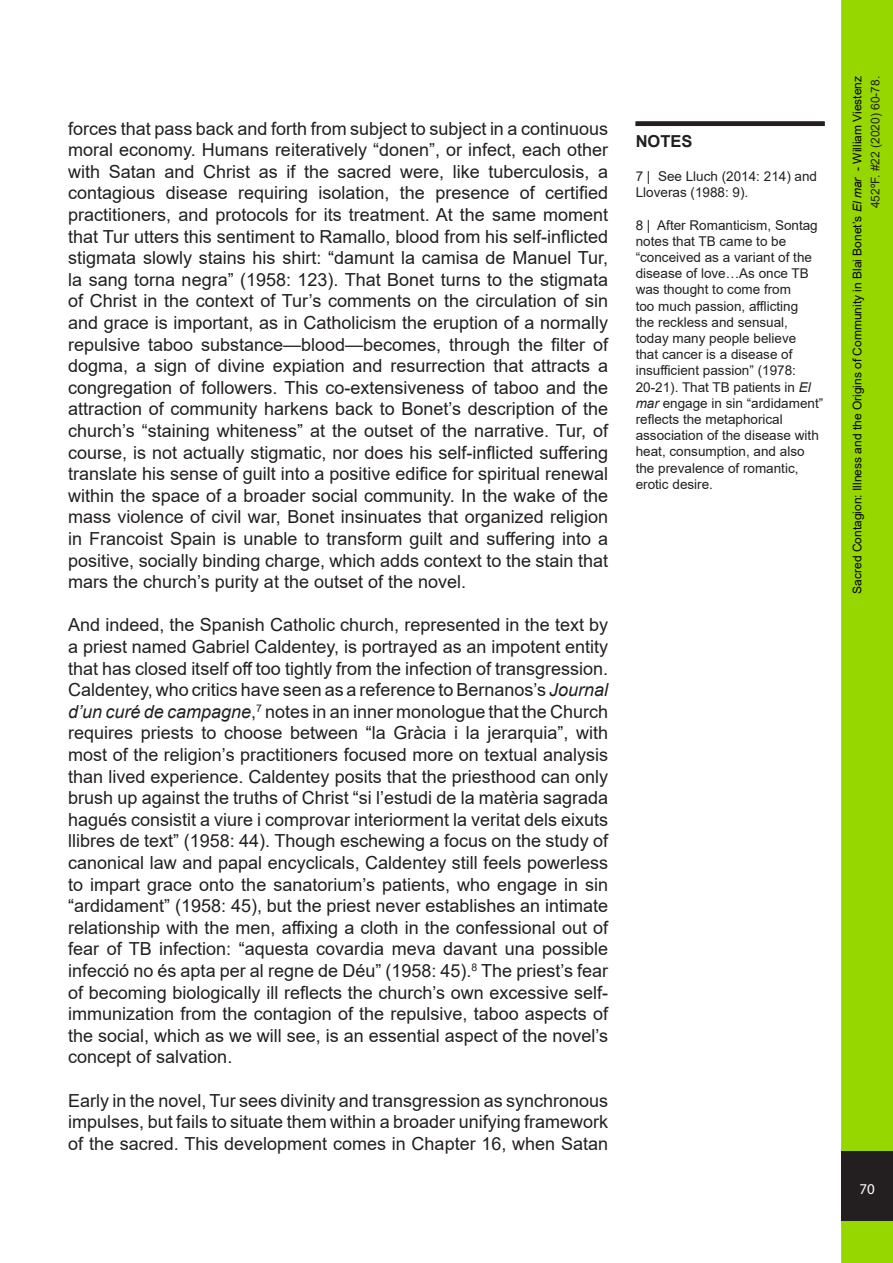
<style>
.page{position:relative;width:893px;height:1263px;background:#fff}
.page>*{position:absolute;margin:0;border:0;box-sizing:border-box;transform-origin:0 0}
.t1{font:18px/21.6px "Arial";color:#231f20;text-align:justify}
.Estilo_de_párrafo_1{font:700 16.5px "Arial";color:#231f20}
.t2{font:15px "Myriad Pro";color:#fff}
.Estilo_de_párrafo_1-2{font:13.5px/16.2px "Arial";color:#231f20}
.t3{font:12px/18px "Arial";color:#000;text-align:right}
.s1{color:#111}
.s2{font-style:italic}
.s3{color:#231f20}
</style>
<div class="page">
<div style="left:841px;top:0;width:52px;height:1263px;background:#97d700;border:3px solid #97d700"></div>
<div style="left:841px;top:1151px;width:52px;height:70px;background:#231f20"></div>
<div style="left:636px;top:121px;width:189px;height:5px;background:#231f20"></div>
<p class="t1" style="left:68px;top:117px;width:541px">forces that pass back and forth from subject to subject in a continuous moral economy. Humans reiteratively “donen”, or infect, each other with Satan and Christ as if the sacred were, like tuberculosis, a contagious disease requiring isolation, the presence of certified practitioners, and protocols for its treatment. At the same moment that Tur utters this sentiment to Ramallo, blood from his self-inflicted stigmata slowly stains his shirt: <span class="s1">“</span>damunt la camisa de Manuel Tur, la sang torna negra” (1958: 123). That Bonet turns to the stigmata of Christ in the context of Tur’s comments on the circulation of sin and grace is important, as in Catholicism the eruption of a normally repulsive taboo substance—blood—becomes, through the filter of dogma, a sign of divine expiation and resurrection that attracts a congregation of followers. This co-extensiveness of taboo and the attraction of community harkens back to Bonet’s description of the church’s “staining whiteness” at the outset of the narrative. Tur, of course, is not actually stigmatic, nor does his self-inflicted suffering translate his sense of guilt into a positive edifice for spiritual renewal within the space of a broader social community. In the wake of the mass violence of civil war, Bonet insinuates that organized religion in Francoist Spain is unable to transform guilt and suffering into a positive, socially binding charge, which adds context to the stain that mars the church’s purity at the outset of the novel.</p>
<p class="t1" style="left:68px;top:614px;width:541px">And indeed, the Spanish Catholic church, represented in the text by a priest named Gabriel Caldentey, is portrayed as an impotent entity that has closed itself off too tightly from the infection of transgression.<br>Caldentey, who critics have seen as a reference to Bernanos’s <span class="s2">Journal d’un curé de campagne</span>,<sup>7</sup> notes in an inner monologue that the Church requires priests to choose between <span class="s1">“</span>la Gràcia i la jerarquia”, with most of the religion’s practitioners focused more on textual analysis than lived experience. Caldentey posits that the priesthood can only brush up against the truths of Christ <span class="s1">“</span>si l’estudi de la matèria sagrada hagués consistit a viure i comprovar interiorment la veritat dels eixuts llibres de text” (1958: 44). Though eschewing a focus on the study of canonical law and papal encyclicals, Caldentey still feels powerless to impart grace onto the sanatorium’s patients, who engage in sin <span class="s1">“</span>ardidament” (1958: 45), but the priest never establishes an intimate relationship with the men, affixing a cloth in the confessional out of fear of TB infection: <span class="s1">“</span>aquesta covardia meva davant una possible infecció no és apta per al regne de Déu” (1958: 45).<sup>8</sup> The priest’s fear of becoming biologically ill reflects the church’s own excessive self&shy;immunization from the contagion of the repulsive, taboo aspects of the social, which as we will see, is an essential aspect of the novel’s concept of salvation.</p>
<p class="t1" style="left:68px;top:1089px;width:541px">Early in the novel, Tur sees divinity and transgression as synchronous impulses, but fails to situate them within a broader unifying framework of the sacred. This development comes in Chapter 16, when Satan</p>
<p class="Estilo_de_párrafo_1" style="left:636px;top:129px;width:58px">NOTES</p>
<p class="Estilo_de_párrafo_1-2" style="left:636px;top:168px;width:183px">7 | See Lluch (2014: 214) and<br>Lloveras (1988: 9).</p>
<p class="Estilo_de_párrafo_1-2" style="left:636px;top:217px;width:189px">8 | After Romanticism, Sontag notes that TB came to be “conceived as a variant of the disease of love…As once TB was thought to come from<br>too much passion, afflicting<br>the reckless and sensual, today many people believe<br>that cancer is a disease of insufficient passion” (1978:<br>20-21). That TB patients in <span class="s2">El mar</span> engage in sin “ardidament” reflects the metaphorical association of the disease with heat, consumption, and also the prevalence of romantic, erotic desire.</p>
<p class="t3" style="left:848px;top:594px;width:519px;rotate:-90deg">Sacred Contagion: Illness and the Origins of Community in Blai Bonet’s <span class="s2">El mar</span> - William Viestenz<br><span class="s3">452ºF. #22 (2020) 60-78.</span></p>
<p class="t2" style="left:859px;top:1179px;width:17px">70</p>
</div>
